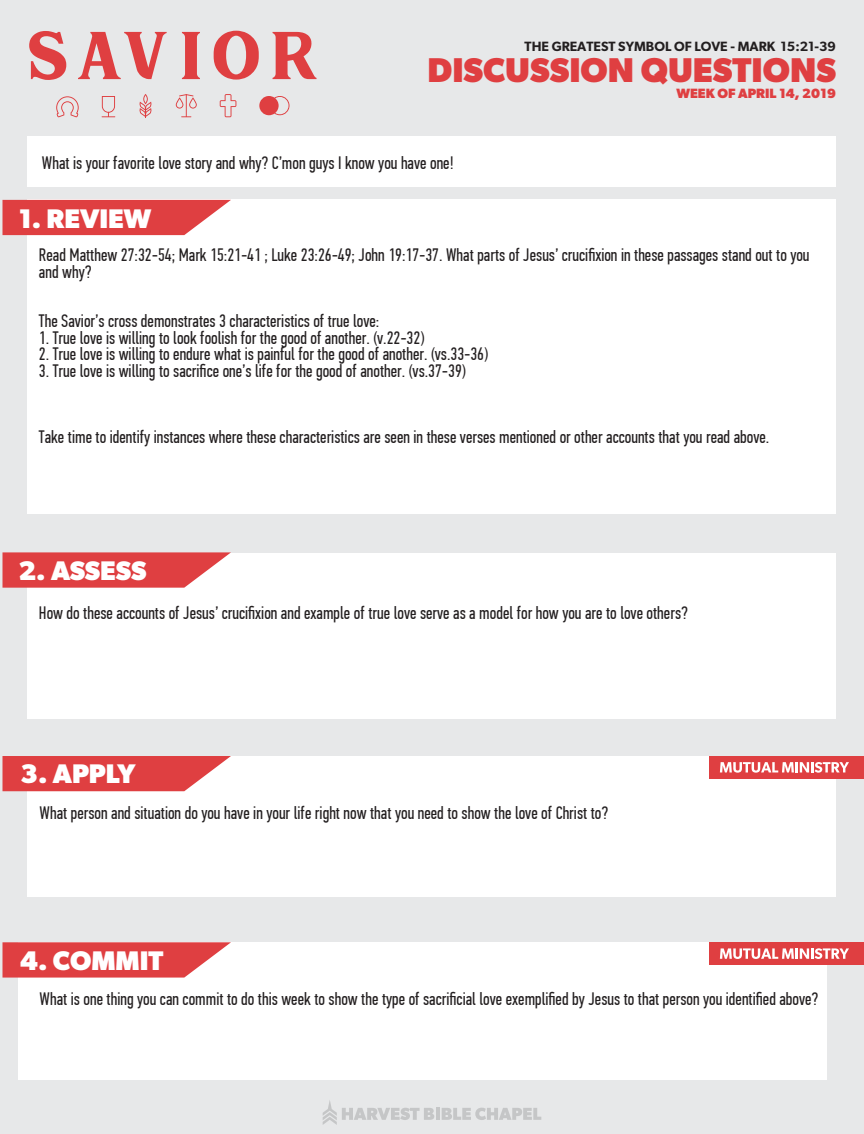
<style>
.page{position:relative;width:864px;height:1134px;background:#e7e8e9}
.page>*{position:absolute;margin:0;border:0;box-sizing:border-box;transform-origin:0 0}
.t1{font:700 34.5px "Gibson";color:#df3f41}
.t2{font:700 27px "Gibson";color:#fff}
.t3{font:18px/16.5px "PF Din Text Comp Pro";color:#231f20}
.t4{font:600 13.5px "Gibson";color:#231f20}
.t5{font:700 13.5px "Gibson";color:#df3f41}
</style>
<div class="page">
<div style="left:18px;top:942px;width:808px;height:138px;background:#fff"></div>
<div style="left:28px;top:756px;width:808px;height:141px;background:#fff"></div>
<div style="left:28px;top:553px;width:808px;height:165px;background:#fff"></div>
<div style="left:28px;top:200px;width:808px;height:314px;background:#fff"></div>
<div style="left:28px;top:136px;width:808px;height:51px;background:#fff"></div>
<svg style="left:3px;top:200px;width:228px;height:35px;background:#e25254"></svg>
<svg style="left:3px;top:552px;width:228px;height:36px;background:#e25557"></svg>
<svg style="left:3px;top:756px;width:228px;height:35px;background:#e25254"></svg>
<hr style="left:436px;top:1108px;width:4px;height:12px;background:#c5c6c7">
<svg style="left:442px;top:1108px;width:99px;height:12px"></svg>
<svg style="left:323px;top:1100px;width:111px;height:25px"></svg>
<svg style="left:3px;top:942px;width:228px;height:36px;background:#e25557"></svg>
<svg style="left:139px;top:94px;width:13px;height:24px"></svg>
<svg style="left:259px;top:96px;width:31px;height:19px"></svg>
<svg style="left:220px;top:94px;width:16px;height:23px"></svg>
<svg style="left:102px;top:96px;width:13px;height:21px"></svg>
<svg style="left:56px;top:96px;width:23px;height:21px"></svg>
<svg style="left:176px;top:94px;width:21px;height:23px"></svg>
<svg style="left:29px;top:31px;width:37px;height:49px"></svg>
<svg style="left:78px;top:32px;width:89px;height:47px"></svg>
<svg style="left:182px;top:32px;width:18px;height:47px"></svg>
<svg style="left:214px;top:31px;width:45px;height:49px"></svg>
<svg style="left:273px;top:32px;width:44px;height:47px"></svg>
<div style="left:709px;top:756px;width:155px;height:22px;background:#df3f41"></div>
<svg style="left:720px;top:762px;width:129px;height:11px"></svg>
<div style="left:709px;top:942px;width:155px;height:22px;background:#df3f41"></div>
<svg style="left:720px;top:948px;width:129px;height:11px"></svg>
<p class="t4" style="left:525px;top:38px;width:313px">THE GREATEST SYMBOL OF LOVE - MARK 15:21-39</p>
<h1 class="t1" style="left:428px;top:49px;width:410px">DISCUSSION QUESTIONS</h1>
<p class="t5" style="left:676px;top:85px;width:161px">WEEK OF APRIL 14, 2019</p>
<p class="t3" style="left:42px;top:155px;width:413px">What is your favorite love story and why? C’mon guys I know you have one!</p>
<h2 class="t2" style="left:18px;top:202px;width:135px">1. REVIEW</h2>
<p class="t3" style="left:39px;top:247px;width:772px">Read Matthew 27:32-54; Mark 15:21-41 ; Luke 23:26-49; John 19:17-37. What parts of Jesus’ crucifixion in these passages stand out to you and why?</p>
<p class="t3" style="left:39px;top:313px;width:342px">The Savior’s cross demonstrates 3 characteristics of true love:</p>
<p class="t3" style="left:39px;top:330px;width:387px">1. True love is willing to look foolish for the good of another. (v.22-32)</p>
<p class="t3" style="left:39px;top:346px;width:450px">2. True love is willing to endure what is painful for the good of another. (vs.33-36)</p>
<p class="t3" style="left:39px;top:363px;width:428px">3. True love is willing to sacrifice one’s life for the good of another. (vs.37-39)</p>
<p class="t3" style="left:39px;top:429px;width:732px">Take time to identify instances where these characteristics are seen in these verses mentioned or other accounts that you read above.</p>
<h2 class="t2" style="left:18px;top:555px;width:130px">2. ASSESS</h2>
<p class="t3" style="left:39px;top:605px;width:650px">How do these accounts of Jesus’ crucifixion and example of true love serve as a model for how you are to love others?</p>
<h2 class="t2" style="left:20px;top:758px;width:117px">3. APPLY</h2>
<p class="t3" style="left:40px;top:805px;width:570px">What person and situation do you have in your life right now that you need to show the love of Christ to?</p>
<h2 class="t2" style="left:20px;top:945px;width:145px">4. COMMIT</h2>
<p class="t3" style="left:40px;top:990px;width:780px">What is one thing you can commit to do this week to show the type of sacrificial love exemplified by Jesus to that person you identified above?</p>
</div>
